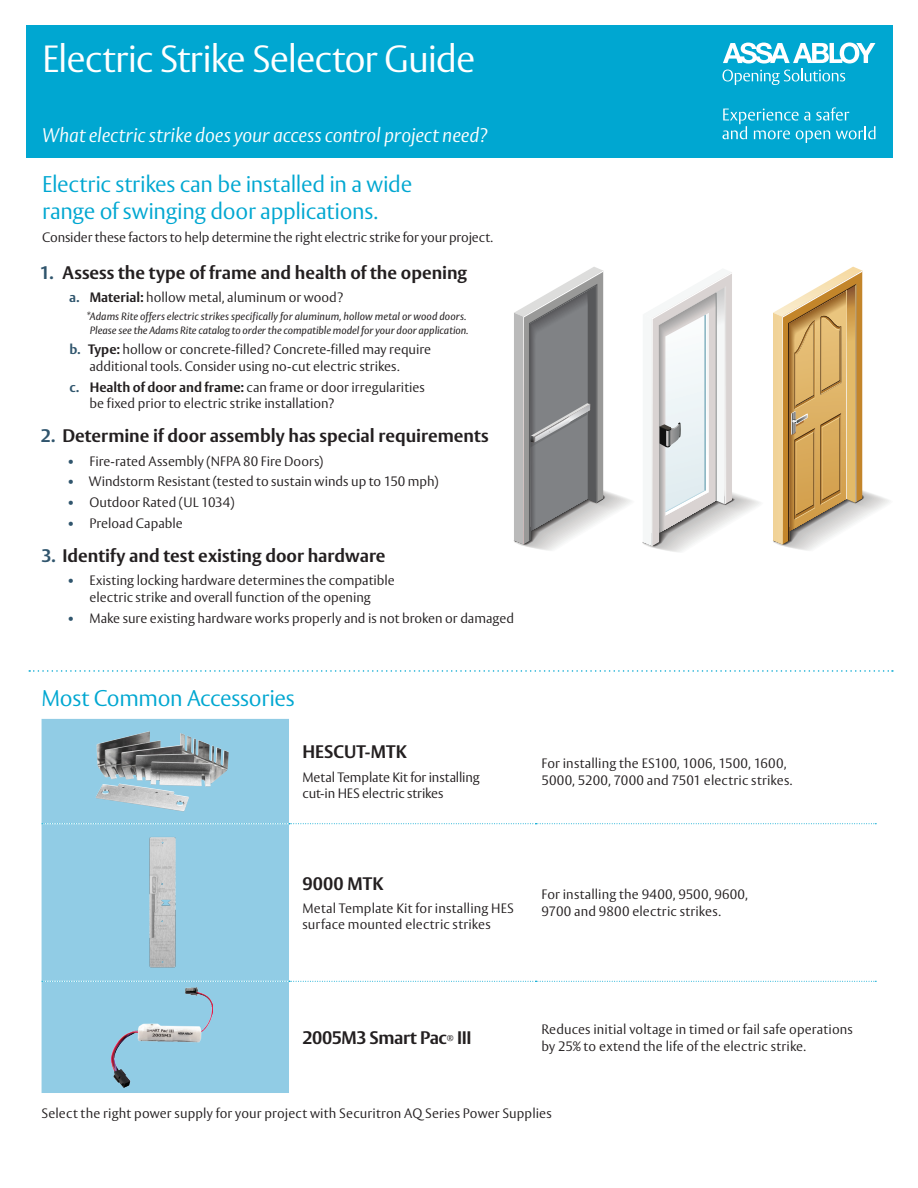
<style>
.page{position:relative;width:918px;height:1188px;background:#fff}
.page>*{position:absolute;margin:0;border:0;box-sizing:border-box;transform-origin:0 0}
.t1{font:300 37.5px "ASSA Vesta";letter-spacing:-.03em;color:#fff}
.Subhead{font:300 22.5px/27px "ASSA Vesta";letter-spacing:-.015em;color:#00a7d1}
.Headers{font:italic 300 19.5px "ASSA Vesta";letter-spacing:-.005em;color:#fff}
.steps_header{font:700 18px "ASSA Vesta";color:#231f20}
.steps_header-2{font:700 18px "ASSA Vesta";letter-spacing:-.025em;color:#231f20}
.Main_body{font:300 13.5px/16.5px "ASSA Vesta";letter-spacing:.005em;color:#231f20}
.disclaimer_black{font:italic 10.5px/13.5px "ASSA Vesta";color:#231f20;text-align:center}
.steps_header-3{font:300 7.8px "ASSA Vesta";color:#231f20}
.s1{color:#30556d}
.s2{font-weight:700;color:#30556d}
.s3{font-weight:700}
</style>
<div class="page">
<div style="left:26px;top:26px;width:866px;height:132px;background:#00a7d1"></div>
<svg style="left:722px;top:107px;width:153px;height:36px"></svg>
<svg style="left:722px;top:43px;width:153px;height:42px"></svg>
<div style="left:42px;top:719px;width:247px;height:374px;background:#91cce5"></div>
<svg style="left:42px;top:823px;width:834px;height:1px"></svg>
<svg style="left:42px;top:981px;width:834px;height:1px"></svg>
<img style="left:96px;top:731px;width:133px;height:80px">
<img style="left:146px;top:835px;width:32px;height:135px">
<img style="left:112px;top:987px;width:101px;height:100px">
<svg style="left:773px;top:267px;width:116px;height:284px"></svg>
<svg style="left:513px;top:267px;width:247px;height:285px"></svg>
<svg style="left:29px;top:670px;width:864px;height:2px"></svg>
<p class="t1" style="left:42px;top:36px;width:435px">Electric Strike Selector Guide</p>
<p class="Headers" style="left:42px;top:123px;width:447px">What electric strike does your access control project need?</p>
<p class="Subhead" style="left:42px;top:172px;width:372px">Electric strikes can be installed in a wide range of swinging door applications.</p>
<p class="Main_body" style="left:42px;top:230px;width:452px">Consider these factors to help determine the right electric strike for your project.</p>
<p class="steps_header" style="left:40px;top:262px;width:429px"><span class="s1">1.</span> Assess the type of frame and health of the opening</p>
<p class="Main_body" style="left:69px;top:290px;width:276px"><span class="s2">a.</span> <span class="s3">Material:</span> hollow metal, aluminum or wood?</p>
<p class="disclaimer_black" style="left:86px;top:310px;width:384px">*Adams Rite offers electric strikes specifically for aluminum, hollow metal or wood doors.<br>Please see the Adams Rite catalog to order the compatible model for your door application.</p>
<p class="Main_body" style="left:89px;top:342px;width:343px;text-indent:-20px"><span class="s2">b.</span> <span class="s3">Type:</span> hollow or concrete-filled? Concrete-filled may require additional tools. Consider using no-cut electric strikes.</p>
<p class="Main_body" style="left:90px;top:379px;width:337px;text-indent:-20px"><span class="s2">c.</span> <span class="s3">Health of door and frame:</span> can frame or door irregularities be fixed prior to electric strike installation?</p>
<p class="steps_header" style="left:41px;top:425px;width:449px"><span class="s1">2.</span> Determine if door assembly has special requirements</p>
<p class="Main_body" style="left:67px;top:453px;width:258px"><span class="s2">•</span> Fire-rated Assembly (NFPA 80 Fire Doors)</p>
<p class="Main_body" style="left:67px;top:474px;width:373px"><span class="s2">•</span> Windstorm Resistant (tested to sustain winds up to 150 mph)</p>
<p class="Main_body" style="left:67px;top:495px;width:169px"><span class="s2">•</span> Outdoor Rated (UL 1034)</p>
<p class="Main_body" style="left:67px;top:516px;width:117px"><span class="s2">•</span> Preload Capable</p>
<p class="steps_header" style="left:41px;top:545px;width:346px"><span class="s1">3.</span> Identify and test existing door hardware</p>
<p class="Main_body" style="left:67px;top:573px;width:329px;text-align:center"><span class="s2">•</span> Existing locking hardware determines the compatible electric strike and overall function of the opening</p>
<p class="Main_body" style="left:67px;top:610px;width:449px"><span class="s2">•</span> Make sure existing hardware works properly and is not broken or damaged</p>
<p class="Subhead" style="left:42px;top:686px;width:255px">Most Common Accessories</p>
<p class="steps_header" style="left:303px;top:741px;width:106px">HESCUT-MTK</p>
<p class="Main_body" style="left:303px;top:769px;width:179px">Metal Template Kit for installing cut-in HES electric strikes</p>
<p class="Main_body" style="left:541px;top:756px;width:252px">For installing the ES100, 1006, 1500, 1600,<br>5000, 5200, 7000 and 7501 electric strikes.</p>
<p class="steps_header" style="left:303px;top:872px;width:83px">9000 MTK</p>
<p class="Main_body" style="left:303px;top:900px;width:213px">Metal Template Kit for installing HES surface mounted electric strikes</p>
<p class="Main_body" style="left:541px;top:887px;width:208px">For installing the 9400, 9500, 9600,<br>9700 and 9800 electric strikes.</p>
<p class="steps_header-2" style="left:303px;top:1027px;width:146px">2005M3 Smart Pac</p>
<p class="steps_header-3" style="left:447px;top:1032px;width:8px">®</p>
<p class="steps_header" style="left:457px;top:1027px;width:16px">III</p>
<p class="Main_body" style="left:541px;top:1022px;width:313px">Reduces initial voltage in timed or fail safe operations by 25% to extend the life of the electric strike.</p>
<p class="Main_body" style="left:42px;top:1105px;width:512px">Select the right power supply for your project with Securitron AQ Series Power Supplies</p>
</div>
